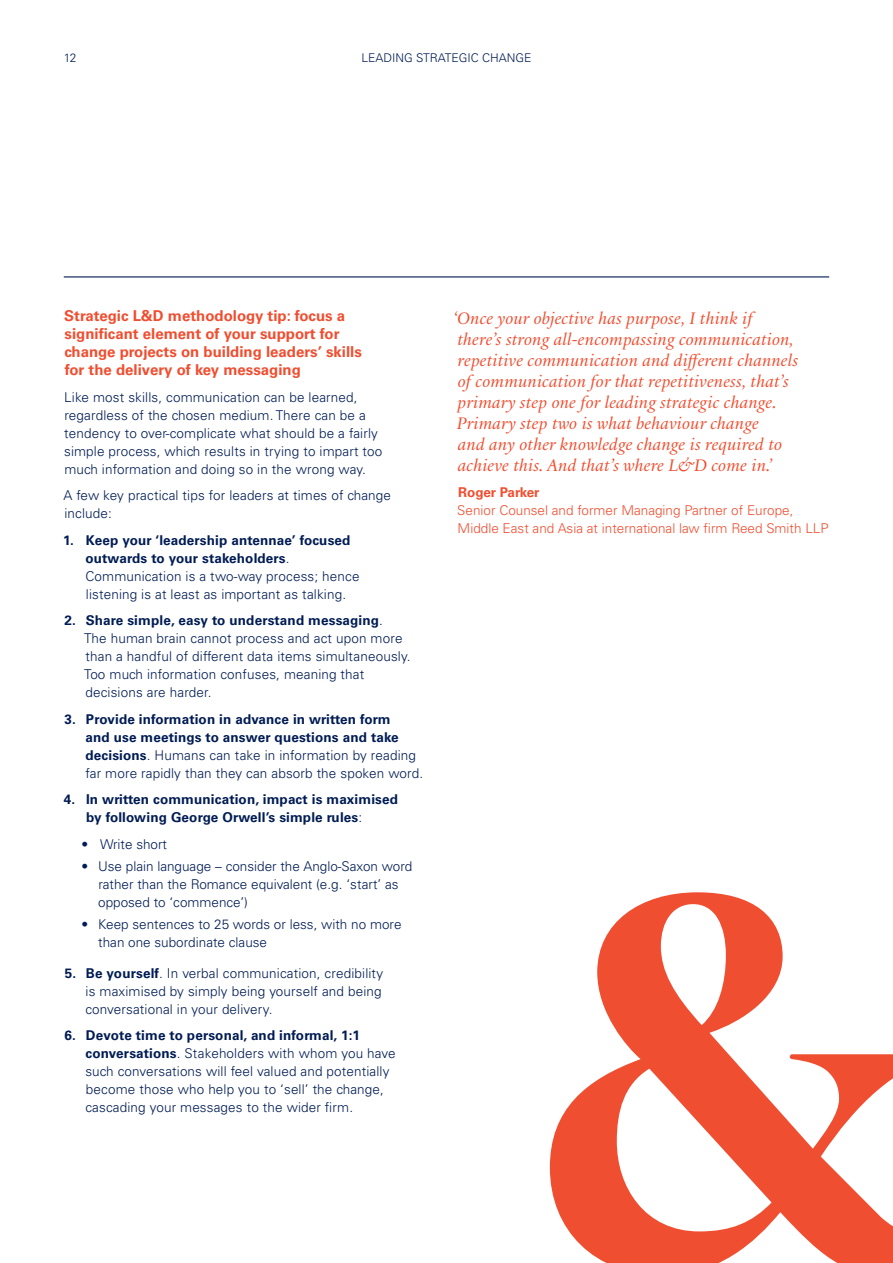
<style>
.page{position:relative;width:893px;height:1263px;background:#fff}
.page>*{position:absolute;margin:0;border:0;box-sizing:border-box;transform-origin:0 0}
.t1{font:18px/21px "Practice Regular Ita";color:#f04e30}
.t2{font:700 15px/18px "Univers LT Std";color:#f04e30}
.t3{font:300 13.5px/18px "Univers LT Std";letter-spacing:.01em;color:#001c54}
.t4{font:700 13.5px/18px "Univers LT Std";letter-spacing:.01em;color:#001c54}
.t5{font:300 13.5px/18px "Univers LT Std";color:#f04e30}
.t6{font:700 13.5px "Univers LT Std";color:#f04e30}
.t7{font:300 12px "Univers LT Std";color:#001c54}
.s1{font-weight:700}
.s2{font-weight:300}
</style>
<div class="page">
<hr style="left:64px;top:276px;width:765px;height:1px;background:#001c54">
<svg style="left:550px;top:892px;width:343px;height:371px"></svg>
<p class="t7" style="left:64px;top:50px;width:14px">12</p>
<p class="t7" style="left:361px;top:50px;width:172px">LEADING STRATEGIC CHANGE</p>
<p class="t2" style="left:64px;top:307px;width:299px">Strategic L&amp;D methodology tip: focus a significant element of your support for change projects on building leaders’ skills for the delivery of key messaging</p>
<p class="t3" style="left:64px;top:388px;width:320px">Like most skills, communication can be learned, regardless of the chosen medium. There can be a tendency to over-complicate what should be a fairly simple process, which results in trying to impart too much information and doing so in the wrong way.</p>
<p class="t3" style="left:64px;top:486px;width:329px">A few key practical tips for leaders at times of change include:</p>
<p class="t3" style="left:85px;top:531px;width:276px;text-indent:-22px"><span class="s1">1. Keep your ‘leadership antennae’ focused outwards to your stakeholders</span>.<br>Communication is a two-way process; hence listening is at least as important as talking.</p>
<p class="t3" style="left:84px;top:611px;width:328px;text-indent:-20px"><span class="s1">2. Share simple, easy to understand messaging</span>.<br>The human brain cannot process and act upon more than a handful of different data items simultaneously.<br>Too much information confuses, meaning that decisions are harder.</p>
<p class="t4" style="left:85px;top:710px;width:339px;text-indent:-21px">3. Provide information in advance in written form<br>and use meetings to answer questions and take decisions<span class="s2">. Humans can take in information by reading far more rapidly than they can absorb the spoken word.</span></p>
<p class="t4" style="left:86px;top:790px;width:313px;text-indent:-22px">4. In written communication, impact is maximised by following George Orwell’s simple rules<span class="s2">:</span></p>
<p class="t3" style="left:81px;top:835px;width:87px">• Write short</p>
<p class="t3" style="left:98px;top:857px;width:316px;text-indent:-17px">• Use plain language – consider the Anglo-Saxon word rather than the Romance equivalent (e.g. ‘start’ as opposed to ‘commence’)</p>
<p class="t3" style="left:98px;top:915px;width:305px;text-indent:-17px">• Keep sentences to 25 words or less, with no more than one subordinate clause</p>
<p class="t3" style="left:85px;top:964px;width:299px;text-align:justify;text-indent:-20px"><span class="s1">5. Be yourself</span>. In verbal communication, credibility is maximised by simply being yourself and being conversational in your delivery.</p>
<p class="t3" style="left:85px;top:1027px;width:312px;text-indent:-21px"><span class="s1">6. Devote time to personal, and informal, 1:1 conversations</span>. Stakeholders with whom you have such conversations will feel valued and potentially become those who help you to ‘sell’ the change, cascading your messages to the wider firm.</p>
<p class="t1" style="left:453px;top:307px;width:347px">‘Once your objective has purpose, I think if there’s strong all-encompassing communication, repetitive communication and different channels of communication for that repetitiveness, that’s primary step one for leading strategic change.<br>Primary step two is what behaviour change<br>and any other knowledge change is required to achieve this. And that’s where L&amp;D come in.’</p>
<p class="t6" style="left:458px;top:485px;width:83px">Roger Parker</p>
<p class="t5" style="left:457px;top:502px;width:373px">Senior Counsel and former Managing Partner of Europe,<br>Middle East and Asia at international law firm Reed Smith LLP</p>
</div>
